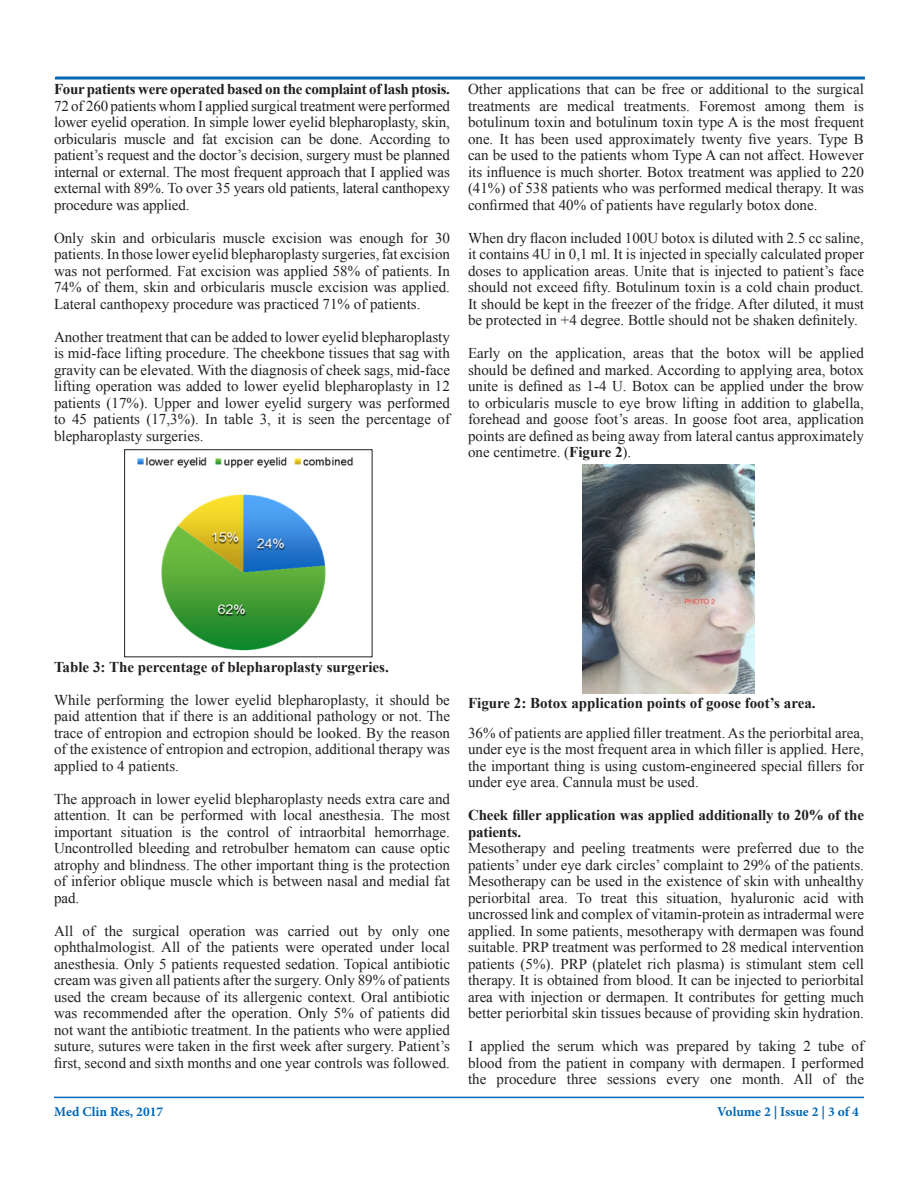
<style>
.page{position:relative;width:918px;height:1188px;background:#fff}
.page>*{position:absolute;margin:0;border:0;box-sizing:border-box;transform-origin:0 0}
.t1{font:15px/16.5px "Times New Roman";color:#231f20;text-align:justify}
.t2{font:700 15px "Times New Roman";color:#231f20}
.t3{font:700 13.5px "Minion Pro";color:#0166b3}
.s1{font-weight:700}
</style>
<div class="page">
<svg style="left:54px;top:76px;width:811px;height:4px;background:#408cc5"></svg>
<hr style="left:54px;top:1097px;width:810px;height:1px;background:#0166b3">
<img style="left:137px;top:457px;width:216px;height:194px">
<img style="left:583px;top:464px;width:172px;height:230px">
<p class="t1" style="left:54px;top:81px;width:398px"><span class="s1">Four patients were operated based on the complaint of lash ptosis.<br></span>72 of 260 patients whom I applied surgical treatment were performed lower eyelid operation. In simple lower eyelid blepharoplasty, skin, orbicularis muscle and fat excision can be done. According to patient’s request and the doctor’s decision, surgery must be planned internal or external. The most frequent approach that I applied was external with 89%. To over 35 years old patients, lateral canthopexy procedure was applied.</p>
<p class="t1" style="left:54px;top:229px;width:398px">Only skin and orbicularis muscle excision was enough for 30 patients. In those lower eyelid blepharoplasty surgeries, fat excision was not performed. Fat excision was applied 58% of patients. In 74% of them, skin and orbicularis muscle excision was applied.<br>Lateral canthopexy procedure was practiced 71% of patients.</p>
<p class="t1" style="left:54px;top:328px;width:398px">Another treatment that can be added to lower eyelid blepharoplasty is mid-face lifting procedure. The cheekbone tissues that sag with gravity can be elevated. With the diagnosis of cheek sags, mid-face lifting operation was added to lower eyelid blepharoplasty in 12 patients (17%). Upper and lower eyelid surgery was performed to 45 patients (17,3%). In table 3, it is seen the percentage of blepharoplasty surgeries.</p>
<p class="t1" style="left:468px;top:81px;width:398px">Other applications that can be free or additional to the surgical treatments are medical treatments. Foremost among them is botulinum toxin and botulinum toxin type A is the most frequent one. It has been used approximately twenty five years. Type B can be used to the patients whom Type A can not affect. However its influence is much shorter. Botox treatment was applied to 220 (41%) of 538 patients who was performed medical therapy. It was confirmed that 40% of patients have regularly botox done.</p>
<p class="t1" style="left:468px;top:229px;width:398px">When dry flacon included 100U botox is diluted with 2.5 cc saline, it contains 4U in 0,1 ml. It is injected in specially calculated proper doses to application areas. Unite that is injected to patient’s face should not exceed fifty. Botulinum toxin is a cold chain product.<br>It should be kept in the freezer of the fridge. After diluted, it must be protected in +4 degree. Bottle should not be shaken definitely.</p>
<p class="t1" style="left:468px;top:345px;width:398px">Early on the application, areas that the botox will be applied should be defined and marked. According to applying area, botox unite is defined as 1-4 U. Botox can be applied under the brow to orbicularis muscle to eye brow lifting in addition to glabella, forehead and goose foot’s areas. In goose foot area, application points are defined as being away from lateral cantus approximately one centimetre. (<span class="s1">Figure 2</span>).</p>
<p class="t2" style="left:54px;top:656px;width:336px">Table 3: The percentage of blepharoplasty surgeries.</p>
<p class="t1" style="left:54px;top:691px;width:398px">While performing the lower eyelid blepharoplasty, it should be paid attention that if there is an additional pathology or not. The trace of entropion and ectropion should be looked. By the reason of the existence of entropion and ectropion, additional therapy was applied to 4 patients.</p>
<p class="t1" style="left:54px;top:790px;width:398px">The approach in lower eyelid blepharoplasty needs extra care and attention. It can be performed with local anesthesia. The most important situation is the control of intraorbital hemorrhage.<br>Uncontrolled bleeding and retrobulber hematom can cause optic atrophy and blindness. The other important thing is the protection of inferior oblique muscle which is between nasal and medial fat pad.</p>
<p class="t1" style="left:54px;top:922px;width:398px">All of the surgical operation was carried out by only one ophthalmologist. All of the patients were operated under local anesthesia. Only 5 patients requested sedation. Topical antibiotic cream was given all patients after the surgery. Only 89% of patients used the cream because of its allergenic context. Oral antibiotic was recommended after the operation. Only 5% of patients did not want the antibiotic treatment. In the patients who were applied suture, sutures were taken in the first week after surgery. Patient’s first, second and sixth months and one year controls was followed.</p>
<p class="t1" style="left:468px;top:688px;width:398px;line-height:30px"><span class="s1">Figure 2: Botox application points of goose foot’s area.<br></span>36% of patients are applied filler treatment. As the periorbital area,</p>
<p class="t1" style="left:468px;top:741px;width:398px">under eye is the most frequent area in which filler is applied. Here, the important thing is using custom-engineered special fillers for under eye area. Cannula must be used.</p>
<p class="t1" style="left:468px;top:807px;width:398px;text-align:left"><span class="s1">Cheek filler application was applied additionally to 20% of the patients.<br></span>Mesotherapy and peeling treatments were preferred due to the patients’ under eye dark circles’ complaint to 29% of the patients.<br>Mesotherapy can be used in the existence of skin with unhealthy periorbital area. To treat this situation, hyaluronic acid with uncrossed link and complex of vitamin-protein as intradermal were applied. In some patients, mesotherapy with dermapen was found suitable. PRP treatment was performed to 28 medical intervention patients (5%). PRP (platelet rich plasma) is stimulant stem cell therapy. It is obtained from blood. It can be injected to periorbital area with injection or dermapen. It contributes for getting much better periorbital skin tissues because of providing skin hydration.</p>
<p class="t1" style="left:468px;top:1038px;width:398px">I applied the serum which was prepared by taking 2 tube of blood from the patient in company with dermapen. I performed the procedure three sessions every one month. All of the</p>
<p class="t3" style="left:54px;top:1102px;width:110px">Med Clin Res, 2017</p>
<p class="t3" style="left:717px;top:1102px;width:143px">Volume 2 | Issue 2 | 3 of 4</p>
</div>
